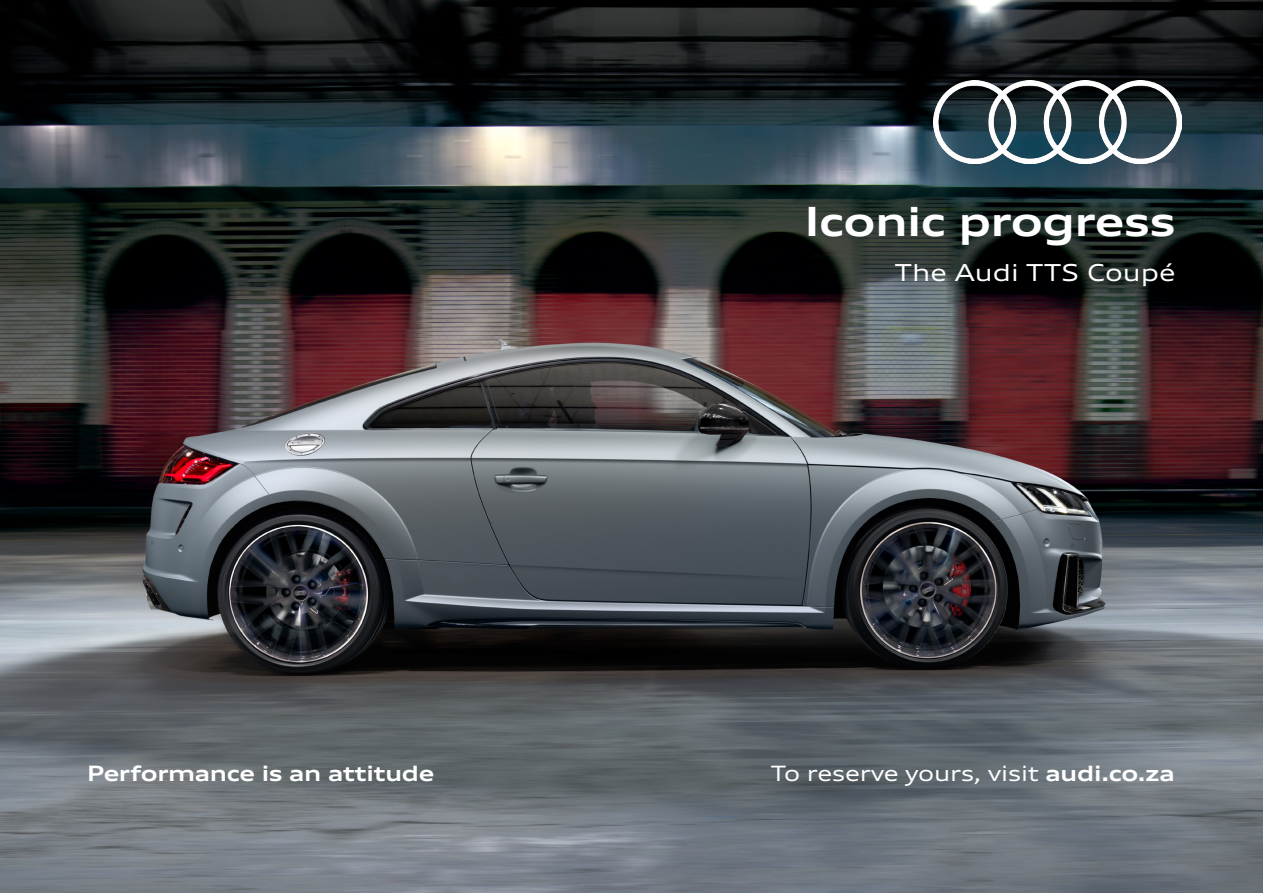
<style>
.page{position:relative;width:1263px;height:893px;background:#fff}
.page>*{position:absolute;margin:0;border:0;box-sizing:border-box;transform-origin:0 0}
.t1{font:700 expanded 40.5px "Audi Type";letter-spacing:-.015em;color:#fff}
.t2{font:23.55px "Audi Type Var";color:#fff}
.t3{font:expanded 21.3px "Audi Type";letter-spacing:-.015em;color:#fff}
.t4{font:700 expanded 21.3px "Audi Type";letter-spacing:-.015em;color:#fff}
.s1{font-weight:700}
</style>
<div class="page">
<img style="left:0;top:434px;width:1263px;height:229px">
<img style="left:0;top:0;width:1263px;height:434px">
<svg style="left:0;top:663px;width:1263px;height:230px;background:#666c72"></svg>
<img style="left:934px;top:81px;width:247px;height:82px">
<h1 class="t1" style="left:804px;top:196px;width:373px">Iconic progress</h1>
<p class="t2" style="left:894px;top:258px;width:283px">The Audi TTS Coupé</p>
<p class="t4" style="left:87px;top:760px;width:349px">Performance is an attitude</p>
<p class="t3" style="left:770px;top:760px;width:406px">To reserve yours, visit <span class="s1">audi.co.za</span></p>
</div>
